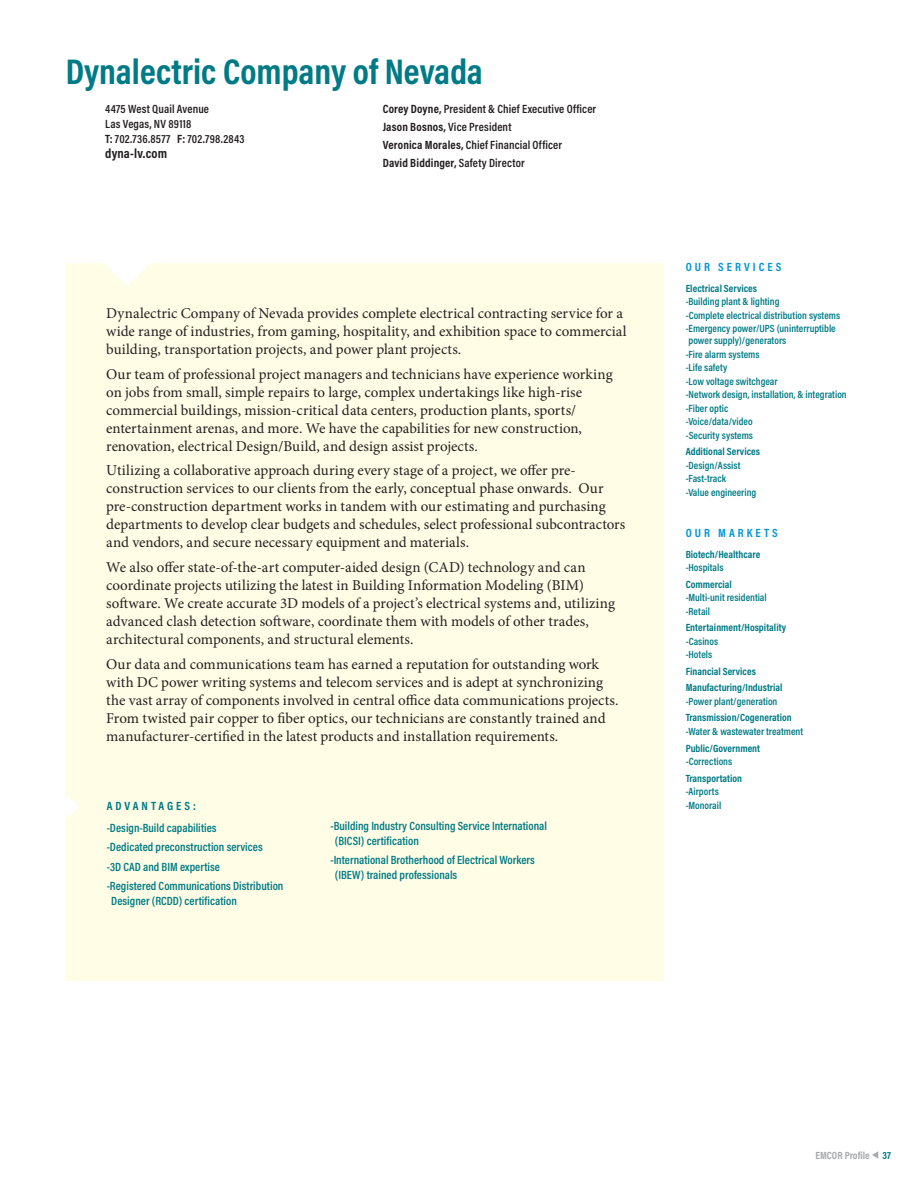
<style>
.page{position:relative;width:918px;height:1188px;background:#fff}
.page>*{position:absolute;margin:0;border:0;box-sizing:border-box;transform-origin:0 0}
.t1{font:700 36px "Acumin Pro Cond";color:#007b85}
.COMPANY_BIO{font:15px/18px "Minion Pro";color:#231f20}
.t2{font:700 13.5px "Acumin Pro Cond";letter-spacing:.01em;color:#231f20}
.ADVANTAGES_TEXT{font:600 12px/15px "Acumin Pro Cond";color:#007b85}
.t3{font:600 12px/15px "Acumin Pro Cond";letter-spacing:.015em;color:#231f20}
.t4{font:700 12px "Acumin Pro Cond";letter-spacing:.015em;color:#231f20}
.HEADLINE{font:700 12px "Acumin Pro Cond";letter-spacing:.25em;color:#0696d7}
.Advantages_Bold{font:700 12px "Acumin Pro Cond";letter-spacing:.245em;color:#007b85}
.BODY{font:600 10.5px/12px "Acumin Pro Cond";color:#007b85}
.SUBHEAD{font:700 10.5px "Acumin Pro Cond";color:#007b85}
.t5{font:700 10.5px "Acumin Pro Cond";color:#a8a9ad}
.s1{font-weight:700}
.s2{font-weight:600}
.s3{color:#007b85}
</style>
<div class="page">
<svg style="left:872px;top:1151px;width:6px;height:8px"></svg>
<div style="left:65px;top:263px;width:598px;height:718px;background:#fffde5"></div>
<svg style="left:104px;top:263px;width:46px;height:23px"></svg>
<svg style="left:65px;top:796px;width:14px;height:22px"></svg>
<p class="t1" style="left:66px;top:48px;width:419px">Dynalectric Company of Nevada</p>
<p class="t3" style="left:105px;top:101px;width:105px">4475 West Quail Avenue<br>Las Vegas, NV 89118</p>
<p class="t3" style="left:105px;top:131px;width:141px"><span class="s1">T:</span> 702.736.8577 <span class="s1">F:</span> 702.798.2843</p>
<p class="t2" style="left:105px;top:145px;width:63px">dyna-lv.com</p>
<p class="t3" style="left:383px;top:101px;width:215px"><span class="s1">Corey Doyne,</span> President &amp; Chief Executive Officer</p>
<p class="t3" style="left:383px;top:119px;width:130px"><span class="s1">Jason Bosnos,</span> Vice President</p>
<p class="t3" style="left:383px;top:137px;width:181px"><span class="s1">Veronica Morales,</span> Chief Financial Officer</p>
<p class="t4" style="left:383px;top:155px;width:143px">David Biddinger, <span class="s2">Safety Director</span></p>
<p class="COMPANY_BIO" style="left:106px;top:304px;width:522px">Dynalectric Company of Nevada provides complete electrical contracting service for a wide range of industries, from gaming, hospitality, and exhibition space to commercial building, transportation projects, and power plant projects.</p>
<p class="COMPANY_BIO" style="left:106px;top:365px;width:508px">Our team of professional project managers and technicians have experience working on jobs from small, simple repairs to large, complex undertakings like high-rise commercial buildings, mission-critical data centers, production plants, sports/ entertainment arenas, and more. We have the capabilities for new construction, renovation, electrical Design/Build, and design assist projects.</p>
<p class="COMPANY_BIO" style="left:106px;top:462px;width:521px">Utilizing a collaborative approach during every stage of a project, we offer pre&shy;construction services to our clients from the early, conceptual phase onwards. Our pre-construction department works in tandem with our estimating and purchasing departments to develop clear budgets and schedules, select professional subcontractors and vendors, and secure necessary equipment and materials.</p>
<p class="COMPANY_BIO" style="left:106px;top:558px;width:510px">We also offer state-of-the-art computer-aided design (CAD) technology and can coordinate projects utilizing the latest in Building Information Modeling (BIM) software. We create accurate 3D models of a project’s electrical systems and, utilizing advanced clash detection software, coordinate them with models of other trades, architectural components, and structural elements.</p>
<p class="COMPANY_BIO" style="left:106px;top:655px;width:514px">Our data and communications team has earned a reputation for outstanding work with DC power writing systems and telecom services and is adept at synchronizing the vast array of components involved in central office data communications projects.<br>From twisted pair copper to fiber optics, our technicians are constantly trained and manufacturer-certified in the latest products and installation requirements.</p>
<p class="HEADLINE" style="left:686px;top:259px;width:97px">OUR SERVICES</p>
<p class="SUBHEAD" style="left:686px;top:281px;width:73px">Electrical Services</p>
<p class="BODY" style="left:686px;top:295px;width:95px">-Building plant &amp; lighting</p>
<p class="BODY" style="left:686px;top:309px;width:156px">-Complete electrical distribution systems</p>
<p class="BODY" style="left:686px;top:322px;width:151px">-Emergency power/UPS (uninterruptible power supply)/generators</p>
<p class="BODY" style="left:686px;top:348px;width:75px">-Fire alarm systems</p>
<p class="BODY" style="left:686px;top:361px;width:43px">-Life safety</p>
<p class="BODY" style="left:686px;top:375px;width:93px">-Low voltage switchgear</p>
<p class="BODY" style="left:686px;top:388px;width:163px">-Network design, installation, &amp; integration</p>
<p class="BODY" style="left:686px;top:402px;width:44px">-Fiber optic</p>
<p class="BODY" style="left:686px;top:415px;width:68px">-Voice/data/video</p>
<p class="BODY" style="left:686px;top:429px;width:69px">-Security systems</p>
<p class="SUBHEAD" style="left:686px;top:445px;width:76px">Additional Services</p>
<p class="BODY" style="left:686px;top:459px;width:56px">-Design/Assist</p>
<p class="BODY" style="left:686px;top:473px;width:42px">-Fast-track</p>
<p class="BODY" style="left:686px;top:486px;width:72px">-Value engineering</p>
<p class="HEADLINE" style="left:686px;top:525px;width:93px">OUR MARKETS</p>
<p class="SUBHEAD" style="left:686px;top:547px;width:76px">Biotech/Healthcare</p>
<p class="BODY" style="left:686px;top:561px;width:39px">-Hospitals</p>
<p class="SUBHEAD" style="left:686px;top:577px;width:48px">Commercial</p>
<p class="BODY" style="left:686px;top:591px;width:83px">-Multi-unit residential</p>
<p class="BODY" style="left:686px;top:605px;width:26px">-Retail</p>
<p class="SUBHEAD" style="left:686px;top:621px;width:102px">Entertainment/Hospitality</p>
<p class="BODY" style="left:686px;top:635px;width:34px">-Casinos</p>
<p class="BODY" style="left:686px;top:648px;width:28px">-Hotels</p>
<p class="SUBHEAD" style="left:686px;top:664px;width:72px">Financial Services</p>
<p class="SUBHEAD" style="left:686px;top:681px;width:98px">Manufacturing/Industrial</p>
<p class="BODY" style="left:686px;top:695px;width:93px">-Power plant/generation</p>
<p class="SUBHEAD" style="left:686px;top:711px;width:108px">Transmission/Cogeneration</p>
<p class="BODY" style="left:686px;top:725px;width:119px">-Water &amp; wastewater treatment</p>
<p class="SUBHEAD" style="left:686px;top:741px;width:76px">Public/Government</p>
<p class="BODY" style="left:686px;top:755px;width:48px">-Corrections</p>
<p class="SUBHEAD" style="left:686px;top:771px;width:58px">Transportation</p>
<p class="BODY" style="left:686px;top:785px;width:35px">-Airports</p>
<p class="Advantages_Bold" style="left:107px;top:798px;width:91px">ADVANTAGES:</p>
<p class="BODY" style="left:686px;top:799px;width:37px">-Monorail</p>
<p class="ADVANTAGES_TEXT" style="left:107px;top:820px;width:111px">-Design-Build capabilities</p>
<p class="ADVANTAGES_TEXT" style="left:107px;top:839px;width:157px">-Dedicated preconstruction services</p>
<p class="ADVANTAGES_TEXT" style="left:107px;top:859px;width:115px">-3D CAD and BIM expertise</p>
<p class="ADVANTAGES_TEXT" style="left:111px;top:878px;width:174px;text-indent:-4px">-Registered Communications Distribution<br>Designer (RCDD) certification</p>
<p class="ADVANTAGES_TEXT" style="left:335px;top:818px;width:214px;text-indent:-4px">-Building Industry Consulting Service International (BICSI) certification</p>
<p class="ADVANTAGES_TEXT" style="left:335px;top:852px;width:201px;text-indent:-4px">-International Brotherhood of Electrical Workers (IBEW) trained professionals</p>
<p class="t5" style="left:816px;top:1148px;width:77px">EMCOR Profile <span class="s3">37</span></p>
</div>
